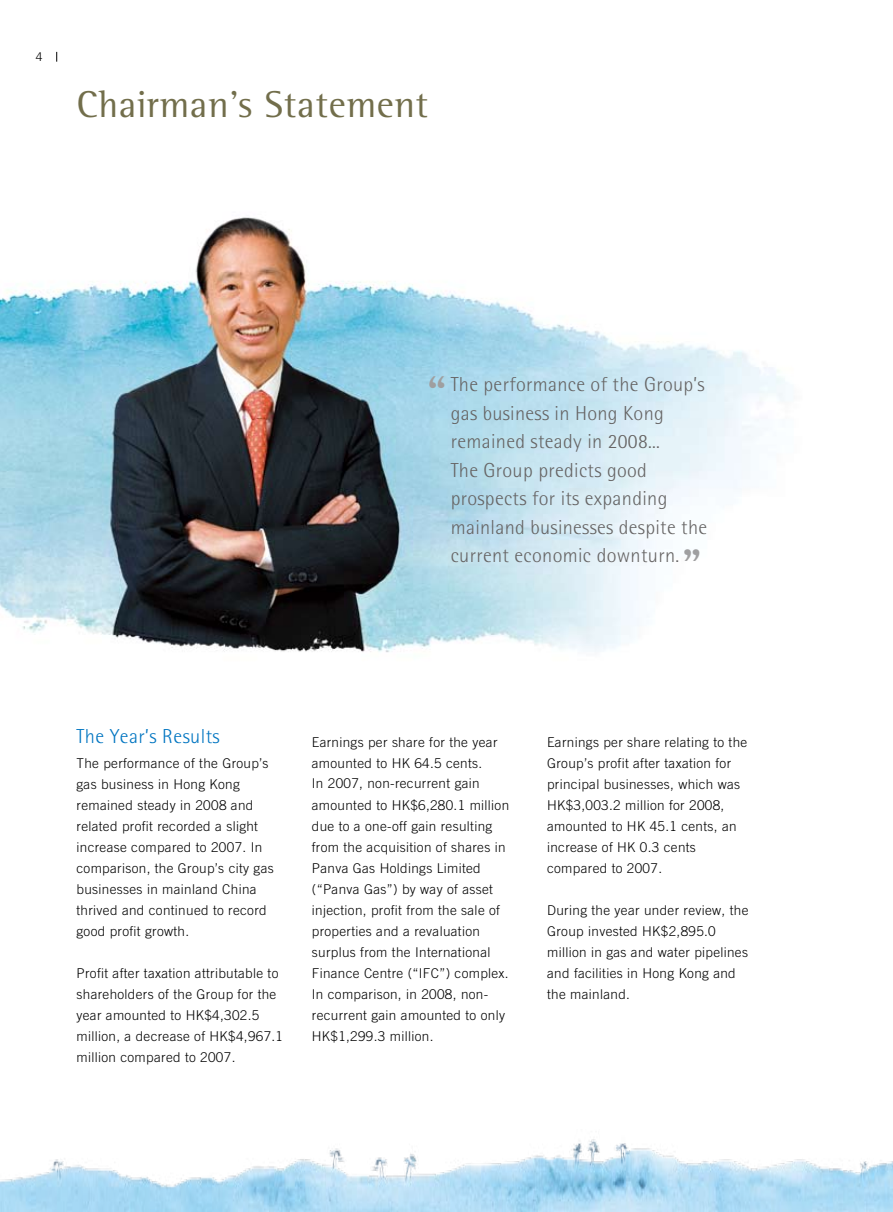
<style>
.page{position:relative;width:893px;height:1212px;background:#fff}
.page>*{position:absolute;margin:0;border:0;box-sizing:border-box;transform-origin:0 0}
.t1{font:700 45px "Rotis Semi Serif";color:#9f9fa0}
.t2{font:38.25px "Rotis Semi Serif";letter-spacing:.015em;color:#726e4b}
.t3{font:300 20.25px/28.5px "Rotis Semi Sans";letter-spacing:.015em;color:#666464}
.t4{font:300 20.25px "Rotis Semi Sans";letter-spacing:.02em;color:#0075c1}
.t5{font:300 13.5px/21px "Trade Gothic";letter-spacing:.025em;color:#000}
</style>
<div class="page">
<img style="left:0;top:1139px;width:893px;height:73px">
<img style="left:0;top:217px;width:787px;height:435px">
<h2 class="t2" style="left:77px;top:82px;width:353px">Chairman’s Statement</h2>
<h1 class="t1" style="left:427px;top:365px;width:21px">“</h1>
<h3 class="t3" style="left:451px;top:370px;width:258px">The performance of the Group’s gas business in Hong Kong remained steady in 2008...<br>The Group predicts good prospects for its expanding mainland businesses despite the current economic downturn.</h3>
<h1 class="t1" style="left:682px;top:537px;width:21px">”</h1>
<h3 class="t4" style="left:77px;top:724px;width:145px">The Year’s Results</h3>
<p class="t5" style="left:77px;top:752px;width:199px">The performance of the Group’s gas business in Hong Kong remained steady in 2008 and related profit recorded a slight increase compared to 2007. In comparison, the Group’s city gas businesses in mainland China thrived and continued to record good profit growth.</p>
<p class="t5" style="left:77px;top:962px;width:208px">Profit after taxation attributable to shareholders of the Group for the year amounted to HK$4,302.5 million, a decrease of HK$4,967.1 million compared to 2007.</p>
<p class="t5" style="left:312px;top:731px;width:199px">Earnings per share for the year amounted to HK 64.5 cents.<br>In 2007, non-recurrent gain amounted to HK$6,280.1 million due to a one-off gain resulting from the acquisition of shares in<br>Panva Gas Holdings Limited (“Panva Gas”) by way of asset injection, profit from the sale of properties and a revaluation surplus from the International<br>Finance Centre (“IFC”) complex.<br>In comparison, in 2008, non&shy;recurrent gain amounted to only<br>HK$1,299.3 million.</p>
<p class="t5" style="left:547px;top:731px;width:202px">Earnings per share relating to the<br>Group’s profit after taxation for principal businesses, which was<br>HK$3,003.2 million for 2008, amounted to HK 45.1 cents, an increase of HK 0.3 cents compared to 2007.</p>
<p class="t5" style="left:547px;top:899px;width:203px">During the year under review, the<br>Group invested HK$2,895.0 million in gas and water pipelines and facilities in Hong Kong and the mainland.</p>
</div>
